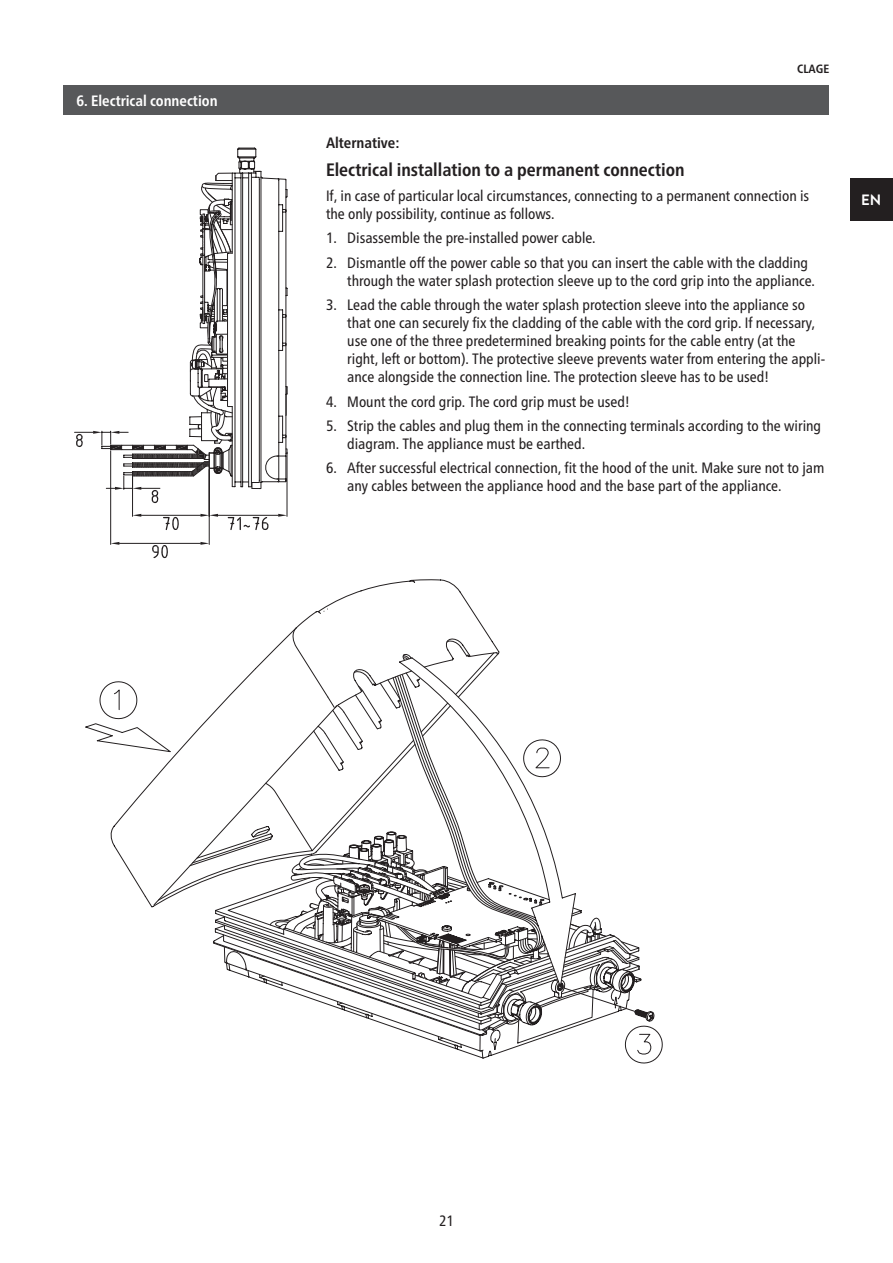
<style>
.page{position:relative;width:893px;height:1263px;background:#fff}
.page>*{position:absolute;margin:0;border:0;box-sizing:border-box;transform-origin:0 0}
.t1{font:700 condensed 18px "Frutiger Neue LTW1 G";color:#231f20}
.t2{font:condensed 15px/18px "Frutiger Neue LTW1 G";color:#231f20}
.t3{font:700 condensed 15px "Frutiger Neue LTW1 G";color:#fff}
.t4{font:700 condensed 15px "Frutiger Neue LTW1 G";color:#231f20}
.t5{font:700 15px "Brandon Text";color:#fff}
.t6{font:700 condensed 12px "Frutiger Neue LTW1 G";color:#231f20}
</style>
<div class="page">
<div style="left:850px;top:179px;width:43px;height:42px;background:#231f20"></div>
<div style="left:64px;top:85px;width:765px;height:30px;background:#57585a"></div>
<svg style="left:75px;top:147px;width:587px;height:917px"></svg>
<p class="t3" style="left:77px;top:92px;width:143px">6. Electrical connection</p>
<p class="t4" style="left:326px;top:134px;width:75px">Alternative:</p>
<p class="t1" style="left:326px;top:159px;width:360px">Electrical installation to a permanent connection</p>
<p class="t6" style="left:797px;top:62px;width:34px">CLAGE</p>
<p class="t2" style="left:326px;top:187px;width:485px">If, in case of particular local circumstances, connecting to a permanent connection is the only possibility, continue as follows.</p>
<p class="t2" style="left:326px;top:229px;width:271px">1. Disassemble the pre-installed power cable.</p>
<p class="t2" style="left:347px;top:253px;width:469px;text-indent:-21px">2. Dismantle off the power cable so that you can insert the cable with the cladding through the water splash protection sleeve up to the cord grip into the appliance.</p>
<p class="t2" style="left:347px;top:296px;width:479px;text-indent:-21px">3. Lead the cable through the water splash protection sleeve into the appliance so that one can securely fix the cladding of the cable with the cord grip. If necessary, use one of the three predetermined breaking points for the cable entry (at the right, left or bottom). The protective sleeve prevents water from entering the appli&shy;ance alongside the connection line. The protection sleeve has to be used!</p>
<p class="t2" style="left:326px;top:392px;width:305px">4. Mount the cord grip. The cord grip must be used!</p>
<p class="t2" style="left:347px;top:417px;width:475px;text-indent:-21px">5. Strip the cables and plug them in the connecting terminals according to the wiring diagram. The appliance must be earthed.</p>
<p class="t2" style="left:347px;top:459px;width:479px;text-indent:-21px">6. After successful electrical connection, fit the hood of the unit. Make sure not to jam any cables between the appliance hood and the base part of the appliance.</p>
<p class="t5" style="left:861px;top:189px;width:22px">EN</p>
<p class="t2" style="left:439px;top:1212px;width:16px">21</p>
</div>
